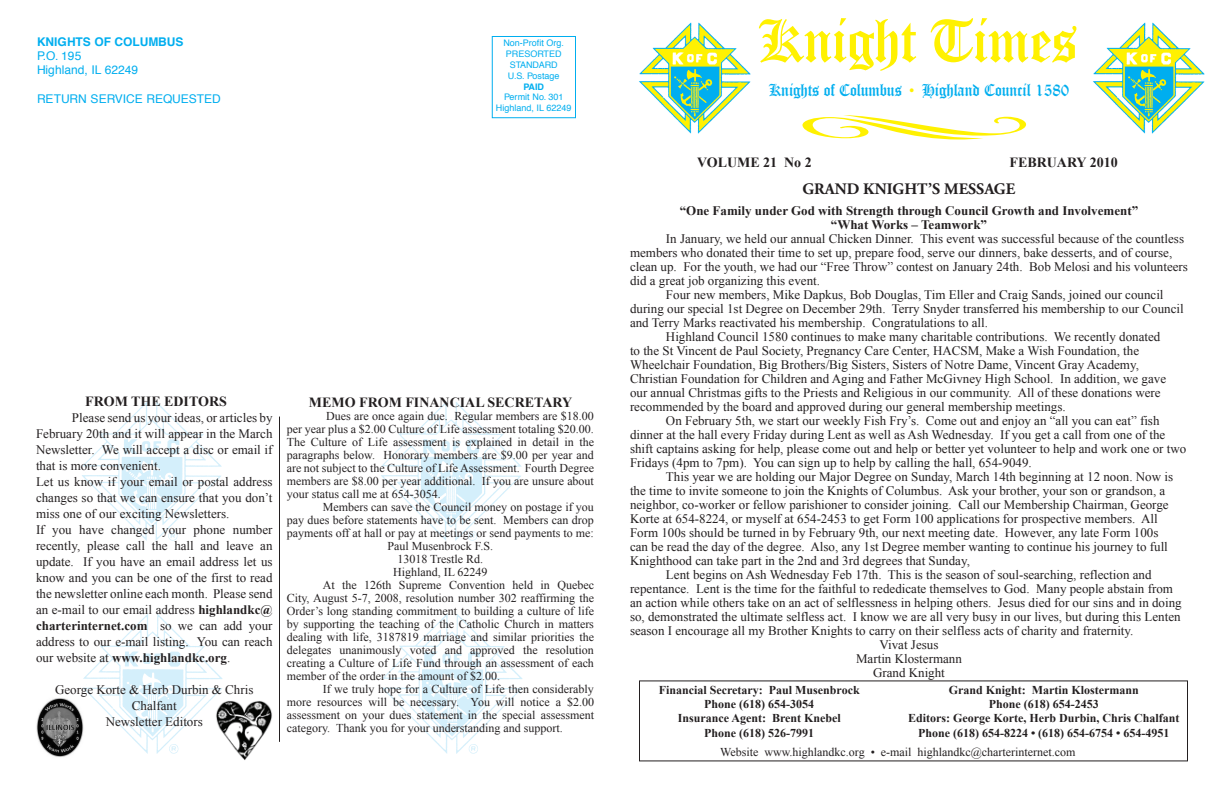
<style>
.page{position:relative;width:1224px;height:792px;background:#fff}
.page>*{position:absolute;margin:0;border:0;box-sizing:border-box;transform-origin:0 0}
.t1{font:63px "Chaucer DTC";color:#fff101}
.t2{font:18px "Chaucer DTC";color:#00aeef;scale:.96 1}
.t3{font:700 16px "Adobe Garamond Pro";color:#231f20}
.t4{font:700 14px "Times New Roman";color:#231f20}
.t5{font:13px/14px "Times New Roman";color:#231f20}
.t6{font:700 13px "Times New Roman";color:#231f20}
.t7{font:12px/13px "Times New Roman";color:#231f20;text-align:justify}
.t8{font:700 12px "Times New Roman";color:#231f20}
.t9{font:12px/14.4px "Helvetica";color:#00aeef}
.t10{font:9px/10.8px "Helvetica";color:#00aeef;text-align:center}
.s1{font-weight:700}
.s2{font-size:20px;color:#fff101}
</style>
<div class="page">
<img style="left:639px;top:22px;width:112px;height:112px">
<img style="left:1093px;top:22px;width:112px;height:112px">
<div style="left:492px;top:36px;width:84px;height:82px;border:1px solid #00aeef"></div>
<img style="left:82px;top:402px;width:140px;height:139px">
<img style="left:381px;top:402px;width:141px;height:139px">
<img style="left:83px;top:614px;width:140px;height:140px">
<img style="left:382px;top:614px;width:141px;height:140px">
<svg style="left:802px;top:115px;width:224px;height:24px"></svg>
<img style="left:36px;top:696px;width:50px;height:61px">
<hr style="left:279px;top:417px;width:1px;height:325px;background:#231f20">
<img style="left:215px;top:700px;width:57px;height:60px">
<p class="t9" style="left:37px;top:34px;width:148px"><span class="s1">KNIGHTS OF COLUMBUS<br></span>P.O. 195<br>Highland, IL 62249</p>
<p class="t9" style="left:37px;top:92px;width:185px">RETURN SERVICE REQUESTED</p>
<p class="t10" style="left:496px;top:38px;width:77px">Non-Profit Org.<br>PRESORTED<br>STANDARD<br>U.S. Postage<br><span class="s1">PAID<br></span>Permit No. 301<br>Highland, IL 62249</p>
<p class="t1" style="left:759px;top:4px;width:319px">Knight Times</p>
<p class="t2" style="left:769px;top:79px;width:314px">Knights of Columbus <span class="s2">•</span> Highland Council 1580</p>
<p class="t4" style="left:85px;top:394px;width:143px">FROM THE EDITORS</p>
<p class="t5" style="left:36px;top:410px;width:238px;line-height:16px;text-align:justify;text-indent:36px">Please send us your ideas, or articles by February 20th and it will appear in the March Newsletter. We will accept a disc or email if that is more convenient.</p>
<p class="t5" style="left:36px;top:474px;width:238px;line-height:16px;text-align:justify">Let us know if your email or postal address changes so that we can ensure that you don’t miss one of our exciting Newsletters.</p>
<p class="t5" style="left:36px;top:522px;width:238px;line-height:16px;text-align:justify">If you have changed your phone number recently, please call the hall and leave an update. If you have an email address let us know and you can be one of the first to read the newsletter online each month. Please send an e-mail to our email address <span class="s1">highlandkc@ charterinternet.com</span> so we can add your address to our e-mail listing. You can reach our website at <span class="s1">www.highlandkc.org</span>.</p>
<p class="t5" style="left:55px;top:682px;width:200px;line-height:16px;text-align:center">George Korte &amp; Herb Durbin &amp; Chris<br>Chalfant</p>
<p class="t5" style="left:106px;top:715px;width:99px">Newsletter Editors</p>
<p class="t4" style="left:697px;top:155px;width:116px">VOLUME 21 No 2</p>
<p class="t4" style="left:1009px;top:155px;width:110px">FEBRUARY 2010</p>
<p class="t3" style="left:802px;top:179px;width:214px">GRAND KNIGHT’S MESSAGE</p>
<p class="t6" style="left:680px;top:203px;width:460px">“One Family under God with Strength through Council Growth and Involvement”</p>
<p class="t6" style="left:831px;top:217px;width:158px">“What Works – Teamwork”</p>
<p class="t5" style="left:630px;top:231px;width:560px;text-indent:36px">In January, we held our annual Chicken Dinner. This event was successful because of the countless members who donated their time to set up, prepare food, serve our dinners, bake desserts, and of course, clean up. For the youth, we had our “Free Throw” contest on January 24th. Bob Melosi and his volunteers did a great job organizing this event.</p>
<p class="t5" style="left:630px;top:287px;width:555px;text-indent:36px">Four new members, Mike Dapkus, Bob Douglas, Tim Eller and Craig Sands, joined our council during our special 1st Degree on December 29th. Terry Snyder transferred his membership to our Council and Terry Marks reactivated his membership. Congratulations to all.</p>
<p class="t5" style="left:630px;top:329px;width:538px;text-indent:36px">Highland Council 1580 continues to make many charitable contributions. We recently donated to the St Vincent de Paul Society, Pregnancy Care Center, HACSM, Make a Wish Foundation, the Wheelchair Foundation, Big Brothers/Big Sisters, Sisters of Notre Dame, Vincent Gray Academy, Christian Foundation for Children and Aging and Father McGivney High School. In addition, we gave our annual Christmas gifts to the Priests and Religious in our community. All of these donations were recommended by the board and approved during our general membership meetings.</p>
<p class="t5" style="left:630px;top:413px;width:558px;text-indent:36px">On February 5th, we start our weekly Fish Fry’s. Come out and enjoy an “all you can eat” fish dinner at the hall every Friday during Lent as well as Ash Wednesday. If you get a call from one of the shift captains asking for help, please come out and help or better yet volunteer to help and work one or two Fridays (4pm to 7pm). You can sign up to help by calling the hall, 654-9049.</p>
<p class="t5" style="left:630px;top:469px;width:545px;text-indent:36px">This year we are holding our Major Degree on Sunday, March 14th beginning at 12 noon. Now is the time to invite someone to join the Knights of Columbus. Ask your brother, your son or grandson, a neighbor, co-worker or fellow parishioner to consider joining. Call our Membership Chairman, George Korte at 654-8224, or myself at 654-2453 to get Form 100 applications for prospective members. All Form 100s should be turned in by February 9th, our next meeting date. However, any late Form 100s can be read the day of the degree. Also, any 1st Degree member wanting to continue his journey to full Knighthood can take part in the 2nd and 3rd degrees that Sunday,</p>
<p class="t5" style="left:630px;top:567px;width:553px;text-indent:36px">Lent begins on Ash Wednesday Feb 17th. This is the season of soul-searching, reflection and repentance. Lent is the time for the faithful to rededicate themselves to God. Many people abstain from an action while others take on an act of selflessness in helping others. Jesus died for our sins and in doing so, demonstrated the ultimate selfless act. I know we are all very busy in our lives, but during this Lenten season I encourage all my Brother Knights to carry on their selfless acts of charity and fraternity.</p>
<p class="t5" style="left:880px;top:637px;width:60px">Vivat Jesus</p>
<p class="t5" style="left:856px;top:651px;width:107px">Martin Klostermann</p>
<p class="t5" style="left:873px;top:665px;width:73px">Grand Knight</p>
<p class="t4" style="left:309px;top:395px;width:26px">Memo</p>
<p class="t4" style="left:359px;top:395px;width:12px">from</p>
<p class="t4" style="left:405px;top:395px;width:19px">Financial</p>
<p class="t4" style="left:487px;top:395px;width:19px">Secretary</p>
<p class="t7" style="left:287px;top:410px;width:309px;text-indent:39px">Dues are once again due. Regular members are $18.00 per year plus a $2.00 Culture of Life assessment totaling $20.00.<br>The Culture of Life assessment is explained in detail in the paragraphs below. Honorary members are $9.00 per year and are not subject to the Culture of Life Assessment. Fourth Degree members are $8.00 per year additional. If you are unsure about your status call me at 654-3054.</p>
<p class="t7" style="left:287px;top:501px;width:309px;text-indent:36px">Members can save the Council money on postage if you pay dues before statements have to be sent. Members can drop payments off at hall or pay at meetings or send payments to me:</p>
<p class="t7" style="left:388px;top:540px;width:107px">Paul Musenbrock F.S.</p>
<p class="t7" style="left:398px;top:553px;width:87px">13018 Trestle Rd.</p>
<p class="t7" style="left:393px;top:566px;width:96px">Highland, IL 62249</p>
<p class="t7" style="left:287px;top:579px;width:309px;text-indent:36px">At the 126th Supreme Convention held in Quebec City, August 5-7, 2008, resolution number 302 reaffirming the Order’s long standing commitment to building a culture of life by supporting the teaching of the Catholic Church in matters dealing with life, 3187819 marriage and similar priorities the delegates unanimously voted and approved the resolution creating a Culture of Life Fund through an assessment of each member of the order in the amount of $2.00.</p>
<p class="t7" style="left:287px;top:683px;width:309px;text-indent:36px">If we truly hope for a Culture of Life then considerably more resources will be necessary. You will notice a $2.00 assessment on your dues statement in the special assessment category. Thank you for your understanding and support.</p>
<p class="t8" style="left:659px;top:683px;width:202px">Financial Secretary: Paul Musenbrock</p>
<p class="t8" style="left:949px;top:683px;width:192px">Grand Knight: Martin Klostermann</p>
<p class="t8" style="left:989px;top:697px;width:111px">Phone (618) 654-2453</p>
<p class="t8" style="left:908px;top:711px;width:273px">Editors: George Korte, Herb Durbin, Chris Chalfant</p>
<p class="t8" style="left:918px;top:726px;width:253px">Phone (618) 654-8224 • (618) 654-6754 • 654-4951</p>
<p class="t7" style="left:720px;top:745px;width:357px">Website www.highlandkc.org • e-mail highlandkc@charterinternet.com</p>
<p class="t8" style="left:704px;top:697px;width:111px">Phone (618) 654-3054</p>
<p class="t8" style="left:678px;top:711px;width:165px">Insurance Agent: Brent Knebel</p>
<p class="t8" style="left:704px;top:726px;width:111px">Phone (618) 526-7991</p>
</div>
